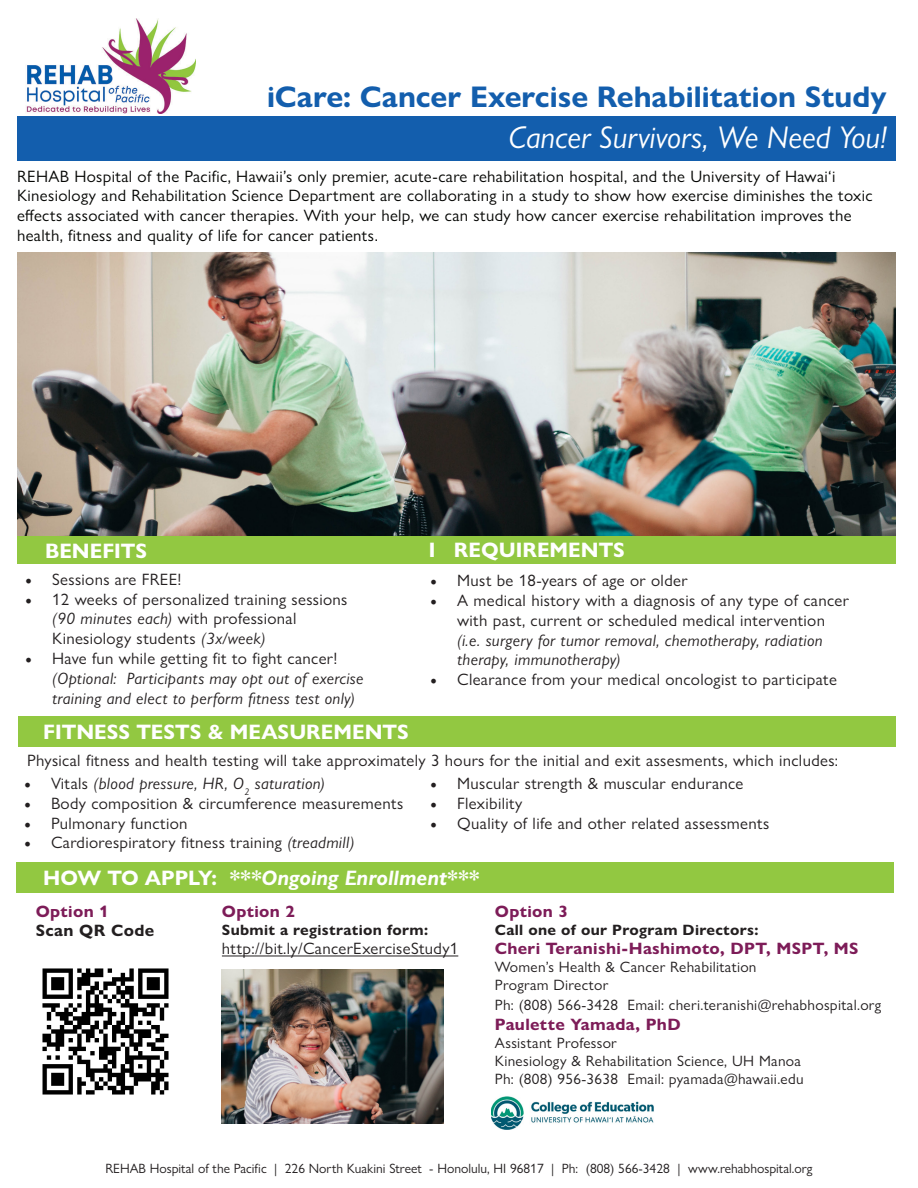
<style>
.page{position:relative;width:918px;height:1188px;background:#fff}
.page>*{position:absolute;margin:0;border:0;box-sizing:border-box;transform-origin:0 0}
.t1{font:italic 31.5px "Gill Sans Nova";color:#fff}
.t2{font:700 30px "Gill Sans Nova";color:#135ead}
.t3{font:700 21px "Gill Sans Nova";color:#fff}
.t4{font:italic 700 21px "Gill Sans Nova";color:#fff}
.t5{font:16.5px/19.8px "Gill Sans Nova";letter-spacing:.02em;color:#231f20}
.t6{font:16.5px/19.8px "Gill Sans Nova";letter-spacing:.02em;color:#040503}
.t7{font:italic 16.5px/19.8px "Gill Sans Nova";letter-spacing:.02em;color:#231f20}
.t8{font:700 16.5px "Gill Sans Nova";letter-spacing:.02em;color:#7d1c58}
.t9{font:700 16.5px "Gill Sans Nova";letter-spacing:.02em;color:#231f20}
.t10{font:15px/18px "Gill Sans Nova";letter-spacing:.02em;color:#231f20}
.t11{font:700 15px "Gill Sans Nova";letter-spacing:.02em;color:#231f20}
.t12{font:13.5px "Gill Sans Nova";color:#231f20}
.s1{font-family:"Minion Pro";font-size:18px}
.s2{font-style:italic}
.s3{font-family:"Minion Pro";font-style:normal;font-size:18px}
.s4{font-style:normal}
</style>
<div class="page">
<div style="left:17px;top:116px;width:879px;height:45px;background:#135ead"></div>
<img style="left:17px;top:253px;width:878px;height:283px">
<img style="left:491px;top:1096px;width:163px;height:34px">
<img style="left:26px;top:18px;width:169px;height:95px">
<hr style="left:222px;top:956px;width:236px;height:1px;background:#231f20">
<img style="left:222px;top:969px;width:221px;height:155px">
<div style="left:17px;top:536px;width:879px;height:28px;background:#92c841"></div>
<div style="left:16px;top:862px;width:878px;height:31px;background:#92c841"></div>
<div style="left:18px;top:716px;width:878px;height:31px;background:#92c841"></div>
<img style="left:42px;top:968px;width:127px;height:127px">
<p class="t2" style="left:267px;top:78px;width:621px">iCare: Cancer Exercise Rehabilitation Study</p>
<p class="t1" style="left:509px;top:118px;width:380px">Cancer Survivors, We Need You!</p>
<p class="t6" style="left:17px;top:166px;width:857px">REHAB Hospital of the Pacific, Hawaii’s only premier, acute-care rehabilitation hospital, and the University of Hawai‘i Kinesiology and Rehabilitation Science Department are collaborating in a study to show how exercise diminishes the toxic effects associated with cancer therapies. With your help, we can study how cancer exercise rehabilitation improves the health, fitness and quality of life for cancer patients.</p>
<p class="t3" style="left:45px;top:538px;width:104px">BENEFITS</p>
<p class="t5" style="left:25px;top:569px;width:158px"><span class="s1">•</span> Sessions are FREE!</p>
<p class="t5" style="left:52px;top:589px;width:297px;text-indent:-27px"><span class="s1">•</span> 12 weeks of personalized training sessions <span class="s2">(90 minutes each)</span> with professional<br>Kinesiology students <span class="s2">(3x/week)</span></p>
<p class="t7" style="left:52px;top:648px;width:313px;text-indent:-27px"><span class="s3">•</span> <span class="s4">Have fun while getting fit to fight cancer! </span>(Optional: Participants may opt out of exercise training and elect to perform fitness test only)</p>
<p class="t3" style="left:429px;top:537px;width:198px">I REQUIREMENTS</p>
<p class="t5" style="left:430px;top:571px;width:259px"><span class="s1">•</span> Must be 18-years of age or older</p>
<p class="t5" style="left:457px;top:590px;width:393px;text-indent:-27px"><span class="s1">•</span> A medical history with a diagnosis of any type of cancer with past, current or scheduled medical intervention <span class="s2">(i.e. surgery for tumor removal, chemotherapy, radiation therapy, immunotherapy)</span></p>
<p class="t5" style="left:430px;top:670px;width:408px"><span class="s1">•</span> Clearance from your medical oncologist to participate</p>
<p class="t3" style="left:43px;top:719px;width:367px">FITNESS TESTS &amp; MEASUREMENTS</p>
<p class="t7" style="left:24px;top:773px;width:303px"><span class="s3">•</span> <span class="s4">Vitals</span> (blood pressure, HR, O<sub>2</sub> saturation)</p>
<p class="t5" style="left:24px;top:793px;width:381px"><span class="s1">•</span> Body composition &amp; circumference measurements</p>
<p class="t5" style="left:24px;top:813px;width:165px"><span class="s1">•</span> Pulmonary function</p>
<p class="t5" style="left:24px;top:833px;width:332px"><span class="s1">•</span> Cardiorespiratory fitness training <span class="s2">(treadmill)</span></p>
<p class="t5" style="left:27px;top:750px;width:813px">Physical fitness and health testing will take approximately 3 hours for the initial and exit assesments, which includes:</p>
<p class="t5" style="left:430px;top:773px;width:315px"><span class="s1">•</span> Muscular strength &amp; muscular endurance</p>
<p class="t5" style="left:430px;top:793px;width:94px"><span class="s1">•</span> Flexibility</p>
<p class="t5" style="left:430px;top:813px;width:341px"><span class="s1">•</span> Quality of life and other related assessments</p>
<p class="t4" style="left:43px;top:865px;width:437px"><span class="s4">HOW TO APPLY:</span> ***Ongoing Enrollment***</p>
<p class="t8" style="left:36px;top:901px;width:75px">Option 1</p>
<p class="t9" style="left:36px;top:920px;width:120px">Scan QR Code</p>
<p class="t8" style="left:222px;top:901px;width:75px">Option 2</p>
<p class="t11" style="left:222px;top:920px;width:208px">Submit a registration form:</p>
<p class="t5" style="left:222px;top:939px;width:238px">http://bit.ly/CancerExerciseStudy1</p>
<p class="t8" style="left:495px;top:901px;width:75px">Option 3</p>
<p class="t11" style="left:495px;top:920px;width:265px">Call one of our Program Directors:</p>
<p class="t8" style="left:495px;top:938px;width:365px">Cheri Teranishi-Hashimoto, DPT, MSPT, MS</p>
<p class="t10" style="left:495px;top:958px;width:263px">Women’s Health &amp; Cancer Rehabilitation<br>Program Director</p>
<p class="t10" style="left:495px;top:996px;width:388px">Ph: (808) 566-3428 Email: cheri.teranishi@rehabhospital.org</p>
<p class="t8" style="left:495px;top:1014px;width:187px">Paulette Yamada, PhD</p>
<p class="t10" style="left:495px;top:1034px;width:310px">Assistant Professor<br>Kinesiology &amp; Rehabilitation Science, UH Manoa<br>Ph: (808) 956-3638 Email: pyamada@hawaii.edu</p>
<p class="t12" style="left:105px;top:1160px;width:709px">REHAB Hospital of the Pacific | 226 North Kuakini Street - Honolulu, HI 96817 | Ph: (808) 566-3428 | www.rehabhospital.org</p>
</div>
